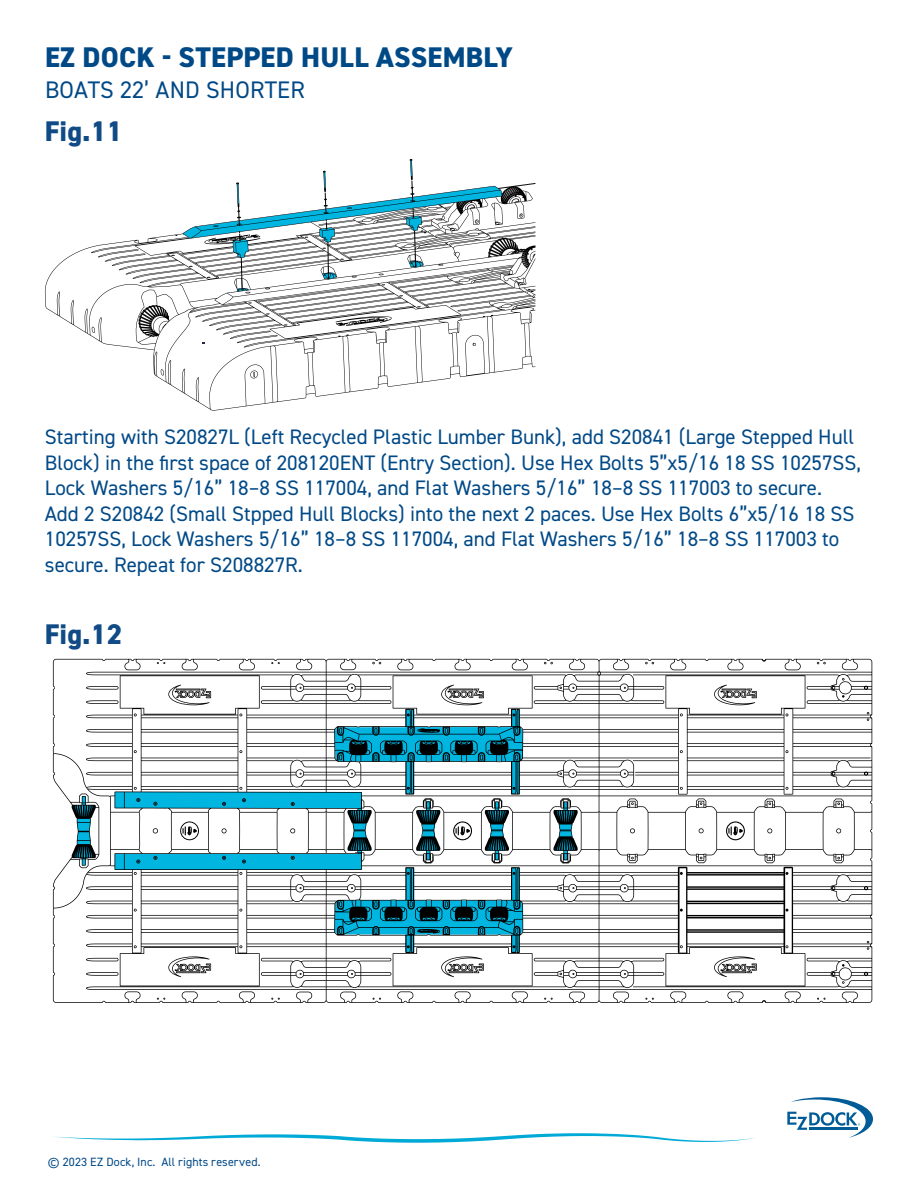
<style>
.page{position:relative;width:918px;height:1188px;background:#fff}
.page>*{position:absolute;margin:0;border:0;box-sizing:border-box;transform-origin:0 0}
.t1{font:800 28.5px "DIN2014";letter-spacing:.01em;color:#004987}
.t2{font:800 28.5px "DIN2014";color:#114b86}
.t3{font:24px "DIN2014";letter-spacing:.01em;color:#004987}
.t4{font:21px/25.5px "DIN2014";color:#004987}
.t5{font:12px "DIN2014";letter-spacing:.015em;color:#004987}
</style>
<div class="page">
<svg style="left:788px;top:1097px;width:85px;height:41px"></svg>
<svg style="left:54px;top:1133px;width:700px;height:10px"></svg>
<svg style="left:53px;top:659px;width:819px;height:344px"></svg>
<svg style="left:168px;top:685px;width:43px;height:20px"></svg>
<svg style="left:180px;top:821px;width:19px;height:19px"></svg>
<svg style="left:453px;top:821px;width:19px;height:19px"></svg>
<svg style="left:726px;top:821px;width:19px;height:19px"></svg>
<svg style="left:335px;top:675px;width:198px;height:119px"></svg>
<svg style="left:867px;top:941px;width:2px;height:9px"></svg>
<svg style="left:86px;top:972px;width:33px;height:4px"></svg>
<svg style="left:86px;top:958px;width:33px;height:3px"></svg>
<svg style="left:271px;top:998px;width:9px;height:2px"></svg>
<svg style="left:157px;top:998px;width:8px;height:2px"></svg>
<svg style="left:714px;top:956px;width:43px;height:21px"></svg>
<svg style="left:168px;top:956px;width:43px;height:21px"></svg>
<svg style="left:335px;top:868px;width:198px;height:118px"></svg>
<svg style="left:373px;top:998px;width:8px;height:2px"></svg>
<svg style="left:544px;top:998px;width:9px;height:2px"></svg>
<svg style="left:645px;top:998px;width:9px;height:2px"></svg>
<svg style="left:817px;top:998px;width:9px;height:2px"></svg>
<svg style="left:699px;top:828px;width:5px;height:5px"></svg>
<svg style="left:767px;top:828px;width:5px;height:5px"></svg>
<svg style="left:836px;top:828px;width:5px;height:5px"></svg>
<svg style="left:45px;top:183px;width:491px;height:228px"></svg>
<svg style="left:250px;top:371px;width:8px;height:7px"></svg>
<svg style="left:336px;top:316px;width:56px;height:10px"></svg>
<svg style="left:230px;top:331px;width:48px;height:12px"></svg>
<svg style="left:98px;top:249px;width:48px;height:13px"></svg>
<svg style="left:183px;top:159px;width:320px;height:137px"></svg>
<svg style="left:519px;top:213px;width:4px;height:5px"></svg>
<h1 class="t1" style="left:45px;top:38px;width:469px">EZ DOCK - STEPPED HULL ASSEMBLY</h1>
<p class="t3" style="left:45px;top:74px;width:261px">BOATS 22’ AND SHORTER</p>
<h1 class="t2" style="left:45px;top:112px;width:79px">Fig.11</h1>
<p class="t4" style="left:45px;top:424px;width:818px">Starting with S20827L (Left Recycled Plastic Lumber Bunk), add S20841 (Large Stepped Hull Block) in the first space of 208120ENT (Entry Section). Use Hex Bolts 5”x5/16 18 SS 10257SS, Lock Washers 5/16” 18–8 SS 117004, and Flat Washers 5/16” 18–8 SS 117003 to secure.<br>Add 2 S20842 (Small Stpped Hull Blocks) into the next 2 paces. Use Hex Bolts 6”x5/16 18 SS 10257SS, Lock Washers 5/16” 18–8 SS 117004, and Flat Washers 5/16” 18–8 SS 117003 to secure. Repeat for S208827R.</p>
<h1 class="t2" style="left:45px;top:615px;width:79px">Fig.12</h1>
<p class="t5" style="left:48px;top:1154px;width:214px">© 2023 EZ Dock, Inc. All rights reserved.</p>
</div>
